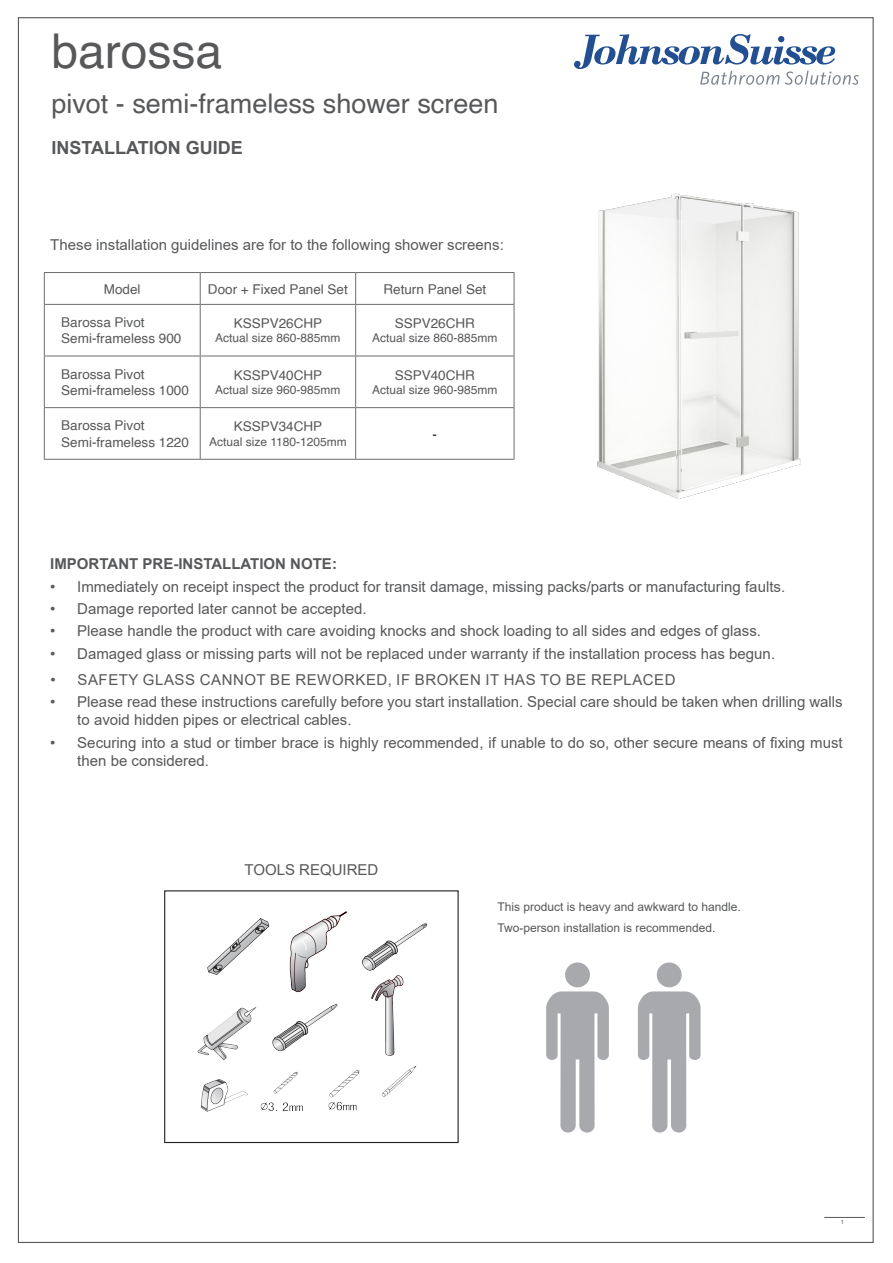
<style>
.page{position:relative;width:893px;height:1263px;background:#fff}
.page>*{position:absolute;margin:0;border:0;box-sizing:border-box;transform-origin:0 0}
.t1{font:48px "Helvetica";color:#57585a}
.t2{font:27px "Helvetica";color:#57585a}
.t3{font:700 18px "Arial";color:#57585a}
.Body_Copy_-_Bold{font:15px/18px "Arial";color:#57585a}
.Body_Copy_-_Bold-2{font:15px "Arial";letter-spacing:.035em;color:#57585a}
.Body_Copy_-_Bold-3{font:700 15px "Arial";color:#57585a}
.t4{font:13.5px "Helvetica";color:#57585a}
.t5{font:13.5px "Helvetica";color:#231f20}
.t6{font:12px "Helvetica";color:#57585a}
.t7{font:12px "Arial";color:#57585a}
.t8{font:6px "Helvetica";color:#57585a}
</style>
<div class="page">
<svg style="left:574px;top:34px;width:285px;height:51px"></svg>
<hr style="left:824px;top:1217px;width:41px;height:1px;background:#57585a">
<img style="left:197px;top:911px;width:230px;height:201px">
<div style="left:164px;top:890px;width:295px;height:253px;border:1px solid #231f20"></div>
<div style="left:565px;top:962px;width:25px;height:25px;background:#a8a9ad;border-radius:50%"></div>
<svg style="left:546px;top:991px;width:63px;height:141px"></svg>
<hr style="left:44px;top:272px;width:156px;height:1px;background:#6c6d70">
<hr style="left:44px;top:273px;width:1px;height:31px;background:#6c6d70">
<hr style="left:200px;top:272px;width:156px;height:1px;background:#6c6d70">
<hr style="left:200px;top:273px;width:1px;height:31px;background:#6c6d70">
<hr style="left:356px;top:272px;width:158px;height:1px;background:#6c6d70">
<hr style="left:355px;top:273px;width:1px;height:31px;background:#6c6d70">
<hr style="left:514px;top:273px;width:1px;height:31px;background:#6c6d70">
<hr style="left:44px;top:304px;width:156px;height:1px;background:#6c6d70">
<hr style="left:44px;top:305px;width:1px;height:51px;background:#6c6d70">
<hr style="left:200px;top:304px;width:156px;height:1px;background:#6c6d70">
<hr style="left:200px;top:305px;width:1px;height:51px;background:#6c6d70">
<hr style="left:356px;top:304px;width:158px;height:1px;background:#6c6d70">
<hr style="left:355px;top:305px;width:1px;height:51px;background:#6c6d70">
<hr style="left:514px;top:305px;width:1px;height:51px;background:#6c6d70">
<hr style="left:44px;top:356px;width:156px;height:1px;background:#6c6d70">
<hr style="left:44px;top:356px;width:1px;height:51px;background:#6c6d70">
<hr style="left:200px;top:356px;width:156px;height:1px;background:#6c6d70">
<hr style="left:200px;top:356px;width:1px;height:51px;background:#6c6d70">
<hr style="left:356px;top:356px;width:158px;height:1px;background:#6c6d70">
<hr style="left:355px;top:356px;width:1px;height:51px;background:#6c6d70">
<hr style="left:514px;top:356px;width:1px;height:51px;background:#6c6d70">
<hr style="left:44px;top:407px;width:156px;height:1px;background:#6c6d70">
<hr style="left:44px;top:408px;width:1px;height:51px;background:#6c6d70">
<hr style="left:200px;top:407px;width:156px;height:1px;background:#6c6d70">
<hr style="left:200px;top:408px;width:1px;height:51px;background:#6c6d70">
<hr style="left:356px;top:407px;width:158px;height:1px;background:#6c6d70">
<hr style="left:355px;top:408px;width:1px;height:51px;background:#6c6d70">
<hr style="left:514px;top:408px;width:1px;height:51px;background:#6c6d70">
<hr style="left:44px;top:459px;width:156px;height:1px;background:#6c6d70">
<hr style="left:200px;top:459px;width:156px;height:1px;background:#6c6d70">
<hr style="left:356px;top:459px;width:158px;height:1px;background:#6c6d70">
<img style="left:597px;top:193px;width:204px;height:306px">
<div style="left:657px;top:962px;width:25px;height:25px;background:#a8a9ad;border-radius:50%"></div>
<svg style="left:638px;top:991px;width:63px;height:141px"></svg>
<h1 class="t1" style="left:51px;top:15px;width:172px">barossa</h1>
<h2 class="t2" style="left:51px;top:83px;width:449px">pivot - semi-frameless shower screen</h2>
<p class="t3" style="left:51px;top:135px;width:193px">INSTALLATION GUIDE</p>
<p class="Body_Copy_-_Bold" style="left:50px;top:236px;width:455px">These installation guidelines are for to the following shower screens:</p>
<p class="t4" style="left:104px;top:278px;width:38px">Model</p>
<p class="t4" style="left:208px;top:278px;width:141px">Door + Fixed Panel Set</p>
<p class="t4" style="left:383px;top:278px;width:104px">Return Panel Set</p>
<p class="t4" style="left:61px;top:312px;width:85px">Barossa Pivot</p>
<p class="t4" style="left:61px;top:328px;width:122px">Semi-frameless 900</p>
<p class="t4" style="left:234px;top:313px;width:90px">KSSPV26CHP</p>
<p class="t6" style="left:215px;top:329px;width:127px">Actual size 860-885mm</p>
<p class="t4" style="left:395px;top:313px;width:82px">SSPV26CHR</p>
<p class="t6" style="left:372px;top:329px;width:127px">Actual size 860-885mm</p>
<p class="t4" style="left:61px;top:364px;width:85px">Barossa Pivot</p>
<p class="t4" style="left:61px;top:380px;width:129px">Semi-frameless 1000</p>
<p class="t4" style="left:61px;top:415px;width:85px">Barossa Pivot</p>
<p class="t4" style="left:61px;top:431px;width:129px">Semi-frameless 1220</p>
<p class="t4" style="left:234px;top:364px;width:90px">KSSPV40CHP</p>
<p class="t6" style="left:215px;top:381px;width:127px">Actual size 960-985mm</p>
<p class="t4" style="left:234px;top:416px;width:90px">KSSPV34CHP</p>
<p class="t6" style="left:209px;top:432px;width:139px">Actual size 1180-1205mm</p>
<p class="t4" style="left:395px;top:364px;width:82px">SSPV40CHR</p>
<p class="t6" style="left:372px;top:381px;width:127px">Actual size 960-985mm</p>
<p class="t5" style="left:433px;top:423px;width:6px">-</p>
<p class="Body_Copy_-_Bold-3" style="left:50px;top:553px;width:288px">IMPORTANT PRE-INSTALLATION NOTE:</p>
<p class="Body_Copy_-_Bold" style="left:50px;top:577px;width:736px">• Immediately on receipt inspect the product for transit damage, missing packs/parts or manufacturing faults.</p>
<p class="Body_Copy_-_Bold" style="left:50px;top:600px;width:318px">• Damage reported later cannot be accepted.</p>
<p class="Body_Copy_-_Bold" style="left:50px;top:622px;width:712px">• Please handle the product with care avoiding knocks and shock loading to all sides and edges of glass.</p>
<p class="Body_Copy_-_Bold" style="left:50px;top:644px;width:726px">• Damaged glass or missing parts will not be replaced under warranty if the installation process has begun.</p>
<p class="Body_Copy_-_Bold-2" style="left:51px;top:669px;width:627px">• SAFETY GLASS CANNOT BE REWORKED, IF BROKEN IT HAS TO BE REPLACED</p>
<p class="Body_Copy_-_Bold" style="left:77px;top:693px;width:767px;text-indent:-27px">• Please read these instructions carefully before you start installation. Special care should be taken when drilling walls to avoid hidden pipes or electrical cables.</p>
<p class="Body_Copy_-_Bold" style="left:77px;top:733px;width:767px;text-indent:-27px">• Securing into a stud or timber brace is highly recommended, if unable to do so, other secure means of fixing must then be considered.</p>
<p class="Body_Copy_-_Bold" style="left:244px;top:860px;width:135px">TOOLS REQUIRED</p>
<p class="t7" style="left:497px;top:899px;width:245px">This product is heavy and awkward to handle.</p>
<p class="t7" style="left:497px;top:920px;width:220px">Two-person installation is recommended.</p>
<p class="t8" style="left:841px;top:1217px;width:5px">1</p>
</div>
